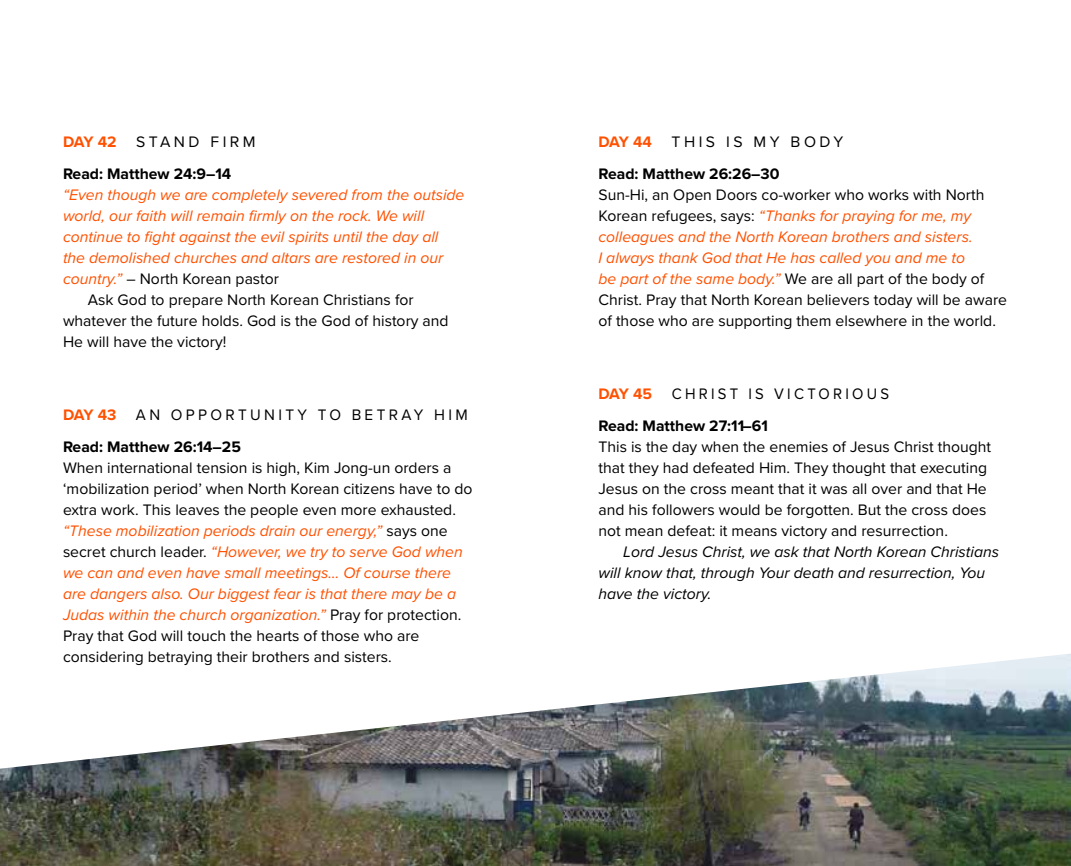
<style>
.page{position:relative;width:1071px;height:866px;background:#fff}
.page>*{position:absolute;margin:0;border:0;box-sizing:border-box;transform-origin:0 0}
.t1{font:15.75px/21px "Proxima Nova";color:#000}
.t2{font:italic 15.75px "Proxima Nova";color:#ff5100}
.t3{font:italic 15.75px/21px "Proxima Nova";color:#000}
.t4{font:700 15.75px/31.5px "Proxima Nova";color:#000}
.t5{font:15.75px "Proxima Nova";letter-spacing:.22em;color:#000}
.s1{font-weight:700;color:#ff5100}
.s2{font-style:italic;color:#ff5100}
.s3{color:#ff5100}
.s4{font-weight:400}
</style>
<div class="page">
<img style="left:0;top:653px;width:1071px;height:213px">
<p class="t5" style="left:63px;top:130px;width:194px"><span class="s1">DAY 42</span> STAND FIRM</p>
<p class="t5" style="left:598px;top:130px;width:246px"><span class="s1">DAY 44</span> THIS IS MY BODY</p>
<p class="t4" style="left:63px;top:157px;width:170px">Read: Matthew 24:9–14</p>
<p class="t2" style="left:63px;top:183px;width:403px">“Even though we are completely severed from the outside</p>
<p class="t2" style="left:63px;top:203px;width:363px">world, our faith will remain firmly on the rock. We will</p>
<p class="t2" style="left:63px;top:224px;width:377px">continue to fight against the evil spirits until the day all</p>
<p class="t2" style="left:63px;top:245px;width:382px">the demolished churches and altars are restored in our</p>
<p class="t1" style="left:63px;top:267px;width:218px"><span class="s2">country.”</span> – North Korean pastor</p>
<p class="t1" style="left:88px;top:288px;width:327px">Ask God to prepare North Korean Christians for</p>
<p class="t1" style="left:63px;top:309px;width:387px">whatever the future holds. God is the God of history and</p>
<p class="t1" style="left:63px;top:330px;width:165px">He will have the victory!</p>
<p class="t5" style="left:63px;top:403px;width:406px"><span class="s1">DAY 43</span> AN OPPORTUNITY TO BETRAY HIM</p>
<p class="t4" style="left:63px;top:430px;width:180px">Read: Matthew 26:14–25</p>
<p class="t1" style="left:63px;top:456px;width:411px">When international tension is high, Kim Jong-un orders a ‘mobilization period’ when North Korean citizens have to do extra work. This leaves the people even more exhausted. <span class="s2">“These mobilization periods drain our energy,”</span> says one secret church leader. <span class="s2">“However, we try to serve God when we can and even have small meetings… Of course there are dangers also. Our biggest fear is that there may be a Judas within the church organization.”</span> Pray for protection.<br>Pray that God will touch the hearts of those who are considering betraying their brothers and sisters.</p>
<p class="t4" style="left:598px;top:157px;width:183px">Read: Matthew 26:26–30</p>
<p class="t1" style="left:598px;top:183px;width:410px">Sun-Hi, an Open Doors co-worker who works with North Korean refugees, says: <span class="s2">“Thanks for praying for me, my colleagues and the North Korean brothers and sisters.<br>I always thank God that He has called you and me to<br>be part of the same body.”</span> We are all part of the body of Christ. Pray that North Korean believers today will be aware of those who are supporting them elsewhere in the world.</p>
<p class="t4" style="left:598px;top:378px;width:292px"><span class="s3">DAY 45</span> <span class="s4">CHRIST IS VICTORIOUS<br></span>Read: Matthew 27:11–61</p>
<p class="t1" style="left:598px;top:435px;width:394px">This is the day when the enemies of Jesus Christ thought that they had defeated Him. They thought that executing Jesus on the cross meant that it was all over and that He and his followers would be forgotten. But the cross does not mean defeat: it means victory and resurrection.</p>
<p class="t3" style="left:598px;top:540px;width:402px;text-indent:25px">Lord Jesus Christ, we ask that North Korean Christians will know that, through Your death and resurrection, You have the victory.</p>
</div>
